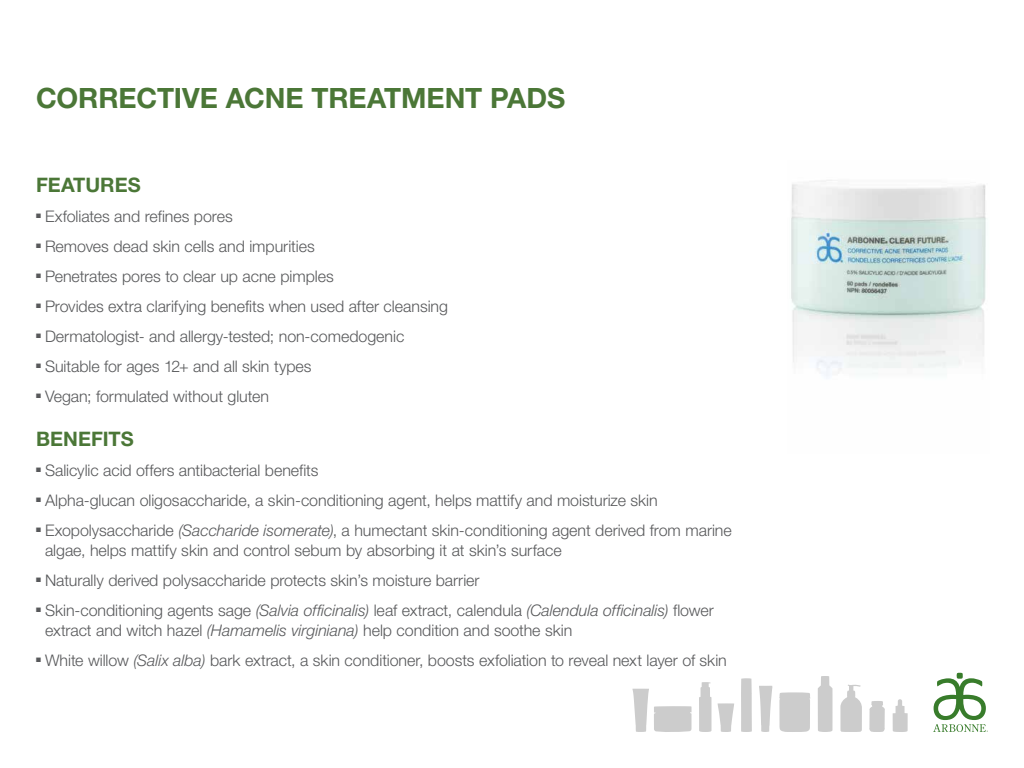
<style>
.page{position:relative;width:1024px;height:768px;background:#fff}
.page>*{position:absolute;margin:0;border:0;box-sizing:border-box;transform-origin:0 0}
.t1{font:700 28px "Helvetica Neue LT Pro";letter-spacing:-.005em;color:#4b7737}
.t2{font:700 20px "Helvetica Neue LT Pro";color:#4b7737}
.t3{font:300 16px/20px "Helvetica Neue LT Pro";letter-spacing:-.005em;color:#58595b}
.s1{font-style:italic}
</style>
<div class="page">
<svg style="left:718px;top:703px;width:16px;height:29px"></svg>
<svg style="left:699px;top:682px;width:13px;height:50px"></svg>
<svg style="left:633px;top:689px;width:59px;height:43px"></svg>
<svg style="left:741px;top:678px;width:11px;height:54px"></svg>
<svg style="left:759px;top:686px;width:13px;height:46px"></svg>
<svg style="left:779px;top:692px;width:31px;height:40px"></svg>
<svg style="left:818px;top:676px;width:15px;height:56px"></svg>
<svg style="left:893px;top:699px;width:15px;height:33px"></svg>
<svg style="left:869px;top:701px;width:16px;height:31px"></svg>
<svg style="left:840px;top:685px;width:22px;height:47px"></svg>
<svg style="left:933px;top:673px;width:55px;height:59px"></svg>
<img style="left:791px;top:180px;width:195px;height:197px">
<h1 class="t1" style="left:36px;top:80px;width:531px">CORRECTIVE ACNE TREATMENT PADS</h1>
<p class="t2" style="left:36px;top:172px;width:106px">FEATURES</p>
<p class="t3" style="left:36px;top:206px;width:198px">■ Exfoliates and refines pores</p>
<p class="t3" style="left:36px;top:236px;width:280px">■ Removes dead skin cells and impurities</p>
<p class="t3" style="left:36px;top:266px;width:299px">■ Penetrates pores to clear up acne pimples</p>
<p class="t3" style="left:36px;top:296px;width:413px">■ Provides extra clarifying benefits when used after cleansing</p>
<p class="t3" style="left:36px;top:326px;width:370px">■ Dermatologist- and allergy-tested; non-comedogenic</p>
<p class="t3" style="left:36px;top:356px;width:277px">■ Suitable for ages 12+ and all skin types</p>
<p class="t3" style="left:36px;top:386px;width:235px">■ Vegan; formulated without gluten</p>
<p class="t2" style="left:36px;top:426px;width:99px">BENEFITS</p>
<p class="t3" style="left:36px;top:460px;width:284px">■ Salicylic acid offers antibacterial benefits</p>
<p class="t3" style="left:36px;top:490px;width:623px">■ Alpha-glucan oligosaccharide, a skin-conditioning agent, helps mattify and moisturize skin</p>
<p class="t3" style="left:45px;top:520px;width:688px;text-indent:-9px">■ Exopolysaccharide <span class="s1">(Saccharide isomerate)</span>, a humectant skin-conditioning agent derived from marine algae, helps mattify skin and control sebum by absorbing it at skin’s surface</p>
<p class="t3" style="left:36px;top:570px;width:445px">■ Naturally derived polysaccharide protects skin’s moisture barrier</p>
<p class="t3" style="left:45px;top:600px;width:670px;text-indent:-9px">■ Skin-conditioning agents sage <span class="s1">(Salvia officinalis)</span> leaf extract, calendula <span class="s1">(Calendula officinalis)</span> flower extract and witch hazel <span class="s1">(Hamamelis virginiana)</span> help condition and soothe skin</p>
<p class="t3" style="left:36px;top:650px;width:692px">■ White willow <span class="s1">(Salix alba)</span> bark extract, a skin conditioner, boosts exfoliation to reveal next layer of skin</p>
</div>
